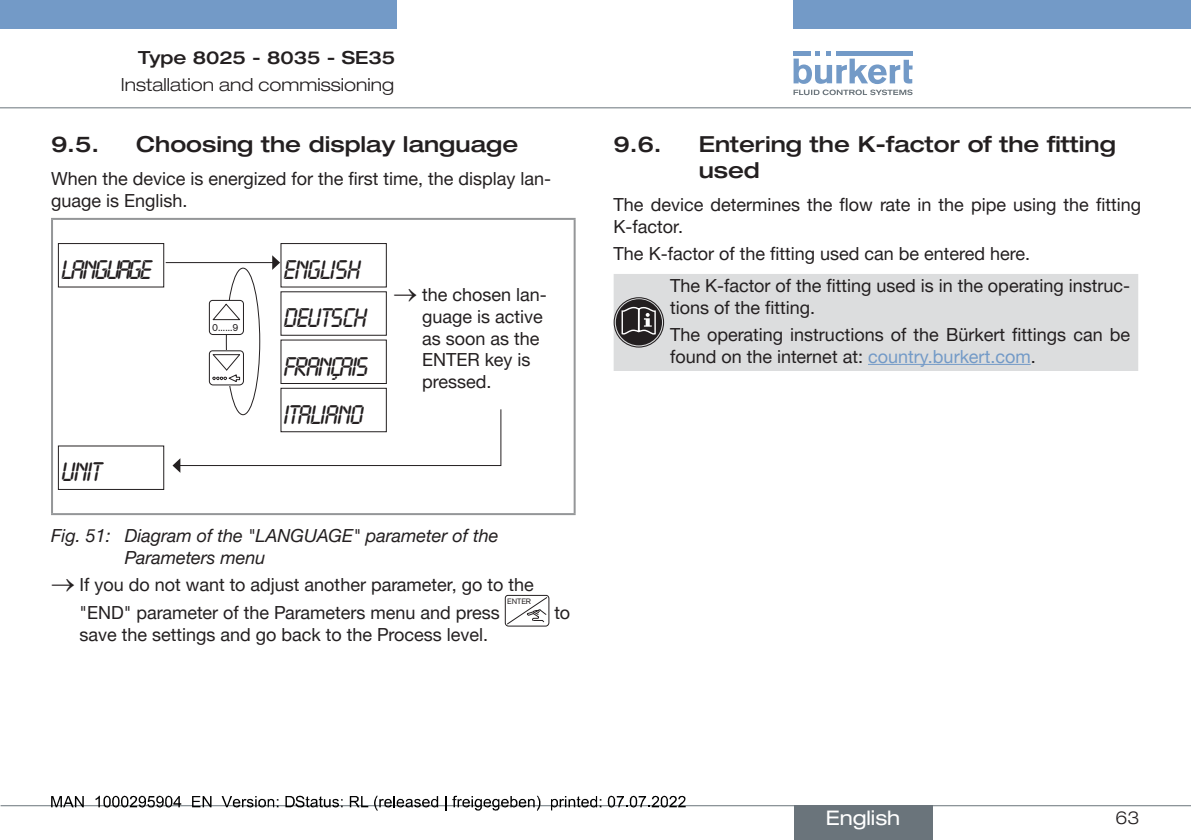
<style>
.page{position:relative;width:1191px;height:840px;background:#fff}
.page>*{position:absolute;margin:0;border:0;box-sizing:border-box;transform-origin:0 0}
.t1{font:28px/48.2px "Lcd D";letter-spacing:-.04em;color:#231f20}
.t2{font:28px "Lcd D";letter-spacing:-.06em;color:#231f20}
.t3{font:500 expanded 22px/26.4px "Helvetica Neue LTW1 G";color:#231f20}
.t4{font:expanded 20px "Helvetica Neue LTW1 G";color:#fff}
.t5{font:18px/21.6px "Helvetica Neue LTW1 G";color:#231f20}
.t6{font:italic 18px/21.6px "Helvetica Neue LTW1 G";color:#231f20}
.t7{font:300 expanded 18px "Helvetica Neue LTW1 G";color:#231f20}
.t8{font:500 expanded 18px "Helvetica Neue LTW1 G";color:#231f20}
.t9{font:10.2px "Akzidenz Grotesk BQ";color:#231f20}
.t10{font:7.8px "Akzidenz Grotesk BQ";color:#231f20}
.s1{color:#739ac7}
</style>
<div class="page">
<div style="left:0;top:0;width:396px;height:28px;background:#739ac7"></div>
<div style="left:793px;top:0;width:398px;height:28px;background:#739ac7"></div>
<svg style="left:793px;top:51px;width:119px;height:44px"></svg>
<hr style="left:0;top:107px;width:1191px;height:1px;background:#6a747b">
<hr style="left:51px;top:218px;width:524px;height:2px;background:#949698">
<hr style="left:51px;top:220px;width:2px;height:293px;background:#949698">
<hr style="left:573px;top:220px;width:2px;height:293px;background:#949698">
<hr style="left:51px;top:513px;width:524px;height:2px;background:#949698">
<hr style="left:166px;top:262px;width:107px;height:1px;background:#231f20">
<svg style="left:272px;top:255px;width:8px;height:15px"></svg>
<div style="left:226px;top:267px;width:34px;height:148px;border:1px solid #231f20;border-radius:50%"></div>
<div style="left:58px;top:243px;width:106px;height:44px;border:1px solid #231f20"></div>
<div style="left:280px;top:243px;width:107px;height:44px;border:1px solid #231f20"></div>
<div style="left:280px;top:339px;width:107px;height:45px;border:1px solid #231f20"></div>
<div style="left:280px;top:387px;width:107px;height:45px;border:1px solid #231f20"></div>
<div style="left:209px;top:350px;width:34px;height:35px;background:#fff;border-radius:4px"></div>
<div style="left:209px;top:350px;width:35px;height:35px;border:1px solid #231f20;border-radius:4px"></div>
<svg style="left:212px;top:354px;width:29px;height:28px"></svg>
<div style="left:209px;top:300px;width:34px;height:34px;background:#fff;border-radius:4px"></div>
<div style="left:209px;top:299px;width:35px;height:36px;border:1px solid #231f20;border-radius:4px"></div>
<svg style="left:212px;top:303px;width:29px;height:18px"></svg>
<svg style="left:172px;top:408px;width:330px;height:64px"></svg>
<div style="left:505px;top:594px;width:44px;height:32px;border:1px solid #231f20;border-radius:3px"></div>
<svg style="left:506px;top:596px;width:42px;height:28px"></svg>
<div style="left:613px;top:274px;width:525px;height:97px;background:#dcddde"></div>
<div style="left:613px;top:297px;width:51px;height:50px;border:1px solid #231f20;border-radius:50%"></div>
<div style="left:616px;top:299px;width:46px;height:46px;background:#231f20;border-radius:50%"></div>
<svg style="left:621px;top:306px;width:35px;height:29px"></svg>
<hr style="left:868px;top:364px;width:162px;height:1px;background:#739ac7">
<hr style="left:1px;top:804px;width:1190px;height:1px;background:#6a747b">
<div style="left:793px;top:805px;width:139px;height:34px;background:#6a747b"></div>
<svg style="left:51px;top:796px;width:33px;height:10px"></svg>
<svg style="left:96px;top:795px;width:85px;height:12px"></svg>
<svg style="left:192px;top:796px;width:19px;height:10px"></svg>
<svg style="left:222px;top:796px;width:56px;height:11px"></svg>
<svg style="left:285px;top:795px;width:57px;height:12px"></svg>
<svg style="left:350px;top:796px;width:18px;height:10px"></svg>
<svg style="left:374px;top:795px;width:64px;height:15px"></svg>
<svg style="left:445px;top:796px;width:1px;height:14px"></svg>
<svg style="left:452px;top:795px;width:88px;height:15px"></svg>
<svg style="left:551px;top:796px;width:50px;height:14px"></svg>
<svg style="left:607px;top:795px;width:78px;height:12px"></svg>
<p class="t8" style="left:138px;top:46px;width:258px">Type 8025 - 8035 - SE35</p>
<p class="t7" style="left:121px;top:74px;width:275px">Installation and commissioning</p>
<p class="t3" style="left:51px;top:130px;width:50px">9.5.</p>
<p class="t3" style="left:136px;top:130px;width:384px">Choosing the display language</p>
<p class="t5" style="left:51px;top:167px;width:502px">When the device is energized for the first time, the display lan&shy;guage is English.</p>
<h1 class="t2" style="left:60px;top:256px;width:92px">LANGUAGE</h1>
<h1 class="t1" style="left:283px;top:247px;width:87px">ENGLISH<br>DEUTSCH<br>FRANÇAIS<br>ITALIANO</h1>
<p class="t9" style="left:212px;top:321px;width:28px">0......9</p>
<h1 class="t1" style="left:60px;top:449px;width:43px">UNIT</h1>
<p class="t5" style="left:422px;top:284px;width:126px;text-indent:-28px">→ the chosen lan&shy;guage is active as soon as the<br>ENTER key is pressed.</p>
<p class="t6" style="left:125px;top:524px;width:375px;text-indent:-74px">Fig. 51: Diagram of the "LANGUAGE" parameter of the<br>Parameters menu</p>
<p class="t5" style="left:51px;top:570px;width:484px;line-height:28px;text-align:center">→ If you do not want to adjust another parameter, go to the "END" parameter of the Parameters menu and press</p>
<p class="t10" style="left:507px;top:596px;width:26px">ENTER</p>
<p class="t5" style="left:79px;top:623px;width:410px">save the settings and go back to the Process level.</p>
<p class="t5" style="left:554px;top:601px;width:17px">to</p>
<p class="t3" style="left:613px;top:130px;width:50px">9.6.</p>
<p class="t3" style="left:698px;top:130px;width:419px">Entering the K-factor of the fitting used</p>
<p class="t5" style="left:613px;top:194px;width:529px">The device determines the flow rate in the pipe using the fitting<br>K-factor.</p>
<p class="t5" style="left:670px;top:237px;width:461px;line-height:32.2px;text-indent:-56px">The K-factor of the fitting used can be entered here.<br>The K-factor of the fitting used is in the operating instruc-</p>
<p class="t5" style="left:670px;top:294px;width:461px;line-height:27.2px">tions of the fitting.<br>The operating instructions of the Bürkert fittings can be</p>
<p class="t5" style="left:670px;top:345px;width:367px">found on the internet at: <span class="s1">country.burkert.com</span>.</p>
<p class="t4" style="left:825px;top:805px;width:76px">English</p>
<p class="t7" style="left:1115px;top:806px;width:26px">63</p>
</div>
